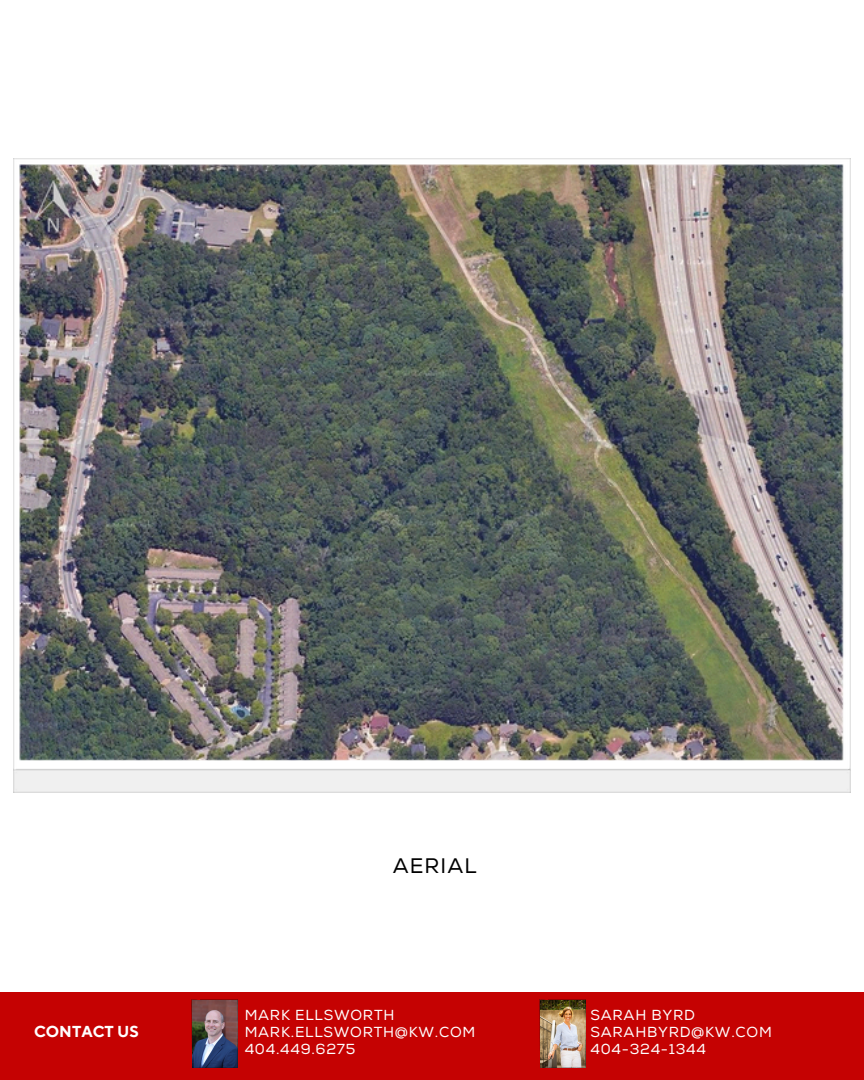
<style>
.page{position:relative;width:864px;height:1080px;background:#fff}
.page>*{position:absolute;margin:0;border:0;box-sizing:border-box;transform-origin:0 0}
.t1{font:21px "Nexa";letter-spacing:.05em;color:#000}
.t2{font:700 15.9px "TT Norms Pro";color:#fff}
.t3{font:14.4px "Nexa";letter-spacing:.05em;color:#fff}
</style>
<div class="page">
<div style="left:0;top:992px;width:864px;height:88px;background:#c50202"></div>
<img style="left:192px;top:1000px;width:46px;height:67px">
<img style="left:540px;top:1000px;width:46px;height:67px">
<img style="left:14px;top:158px;width:837px;height:635px">
<p class="t2" style="left:34px;top:1022px;width:106px">CONTACT US</p>
<p class="t1" style="left:393px;top:853px;width:85px">AERIAL</p>
<p class="t3" style="left:245px;top:1007px;width:151px">MARK ELLSWORTH</p>
<p class="t3" style="left:245px;top:1024px;width:232px">MARK.ELLSWORTH@KW.COM</p>
<p class="t3" style="left:245px;top:1041px;width:112px">404.449.6275</p>
<p class="t3" style="left:590px;top:1007px;width:106px">SARAH BYRD</p>
<p class="t3" style="left:590px;top:1024px;width:183px">SARAHBYRD@KW.COM</p>
<p class="t3" style="left:590px;top:1041px;width:117px">404-324-1344</p>
</div>
